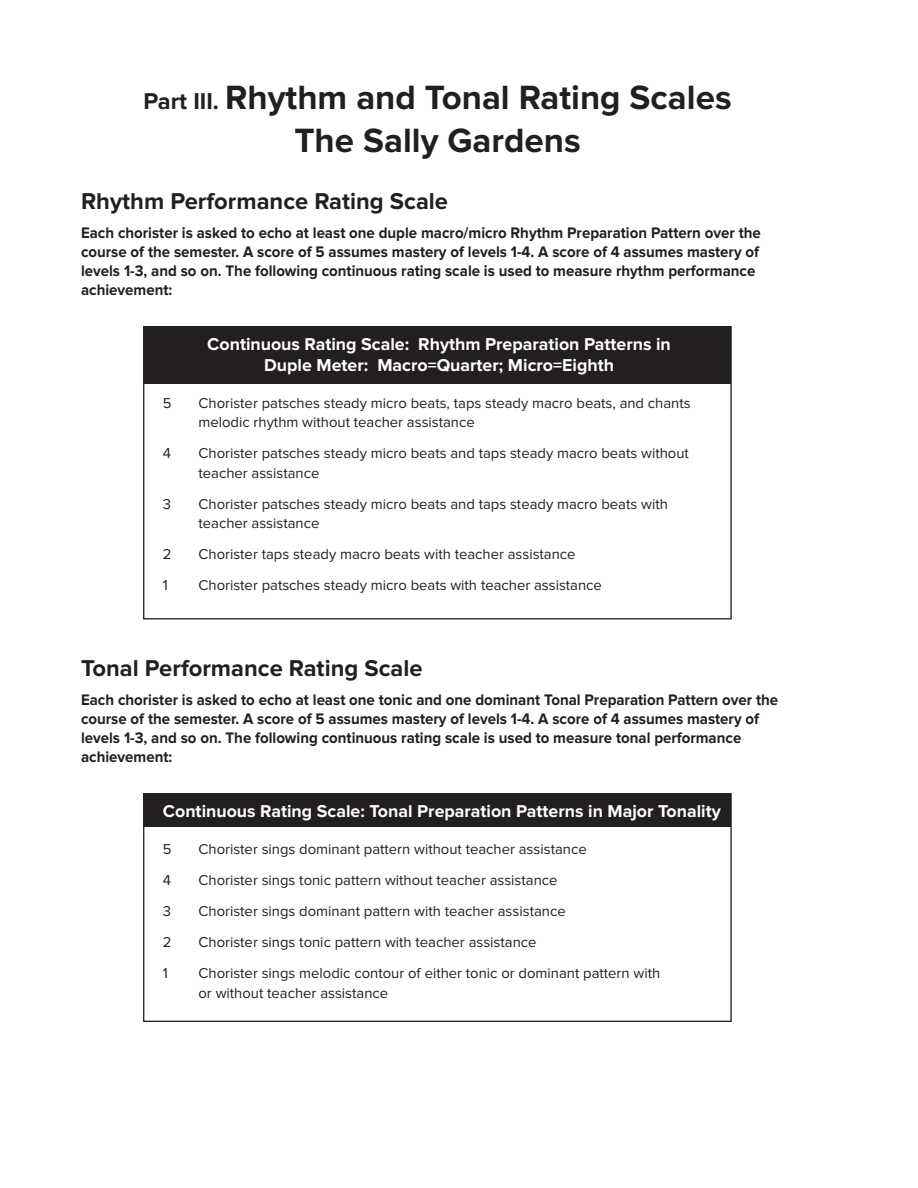
<style>
.page{position:relative;width:918px;height:1188px;background:#fff}
.page>*{position:absolute;margin:0;border:0;box-sizing:border-box;transform-origin:0 0}
.t1{font:700 34.95px "Proxima Nova";color:#231f20}
.t2{font:700 23.7px "Proxima Nova";color:#231f20}
.t3{font:700 17.85px/21.3px "Proxima Nova";color:#fff;text-align:center}
.t4{font:700 15.9px/19px "Proxima Nova";color:#231f20;scale:.95 1}
.t5{font:14.85px/19.2px "Proxima Nova";color:#231f20}
.s1{font-size:23.7px}
</style>
<div class="page">
<div style="left:144px;top:793px;width:587px;height:33px;background:#231f20"></div>
<div style="left:144px;top:326px;width:587px;height:58px;background:#231f20"></div>
<p class="t1" style="left:143px;top:77px;width:590px"><span class="s1">Part III.</span> Rhythm and Tonal Rating Scales</p>
<p class="t1" style="left:294px;top:120px;width:288px">The Sally Gardens</p>
<p class="t2" style="left:81px;top:187px;width:369px">Rhythm Performance Rating Scale</p>
<p class="t4" style="left:81px;top:224px;width:717px">Each chorister is asked to echo at least one duple macro/micro Rhythm Preparation Pattern over the course of the semester. A score of 5 assumes mastery of levels 1-4. A score of 4 assumes mastery of levels 1-3, and so on. The following continuous rating scale is used to measure rhythm performance achievement:</p>
<p class="t3" style="left:207px;top:333px;width:465px">Continuous Rating Scale: Rhythm Preparation Patterns in<br>Duple Meter: Macro=Quarter; Micro=Eighth</p>
<p class="t5" style="left:163px;top:394px;width:10px">5</p>
<p class="t5" style="left:199px;top:394px;width:494px">Chorister patsches steady micro beats, taps steady macro beats, and chants melodic rhythm without teacher assistance</p>
<p class="t5" style="left:163px;top:444px;width:10px">4</p>
<p class="t5" style="left:199px;top:444px;width:492px">Chorister patsches steady micro beats and taps steady macro beats without teacher assistance</p>
<p class="t5" style="left:163px;top:494px;width:10px">3</p>
<p class="t5" style="left:199px;top:494px;width:471px">Chorister patsches steady micro beats and taps steady macro beats with teacher assistance</p>
<p class="t5" style="left:163px;top:545px;width:10px">2</p>
<p class="t5" style="left:199px;top:545px;width:379px">Chorister taps steady macro beats with teacher assistance</p>
<p class="t5" style="left:163px;top:576px;width:7px">1</p>
<p class="t5" style="left:199px;top:576px;width:405px">Chorister patsches steady micro beats with teacher assistance</p>
<p class="t2" style="left:81px;top:654px;width:343px">Tonal Performance Rating Scale</p>
<p class="t4" style="left:81px;top:691px;width:735px">Each chorister is asked to echo at least one tonic and one dominant Tonal Preparation Pattern over the course of the semester. A score of 5 assumes mastery of levels 1-4. A score of 4 assumes mastery of levels 1-3, and so on. The following continuous rating scale is used to measure tonal performance achievement:</p>
<p class="t3" style="left:163px;top:800px;width:560px">Continuous Rating Scale: Tonal Preparation Patterns in Major Tonality</p>
<p class="t5" style="left:163px;top:839px;width:10px">5</p>
<p class="t5" style="left:199px;top:839px;width:390px">Chorister sings dominant pattern without teacher assistance</p>
<p class="t5" style="left:163px;top:870px;width:10px">4</p>
<p class="t5" style="left:199px;top:870px;width:361px">Chorister sings tonic pattern without teacher assistance</p>
<p class="t5" style="left:163px;top:902px;width:10px">3</p>
<p class="t5" style="left:199px;top:902px;width:369px">Chorister sings dominant pattern with teacher assistance</p>
<p class="t5" style="left:163px;top:933px;width:10px">2</p>
<p class="t5" style="left:199px;top:933px;width:340px">Chorister sings tonic pattern with teacher assistance</p>
<p class="t5" style="left:163px;top:964px;width:7px">1</p>
<p class="t5" style="left:199px;top:964px;width:463px">Chorister sings melodic contour of either tonic or dominant pattern with or without teacher assistance</p>
</div>
